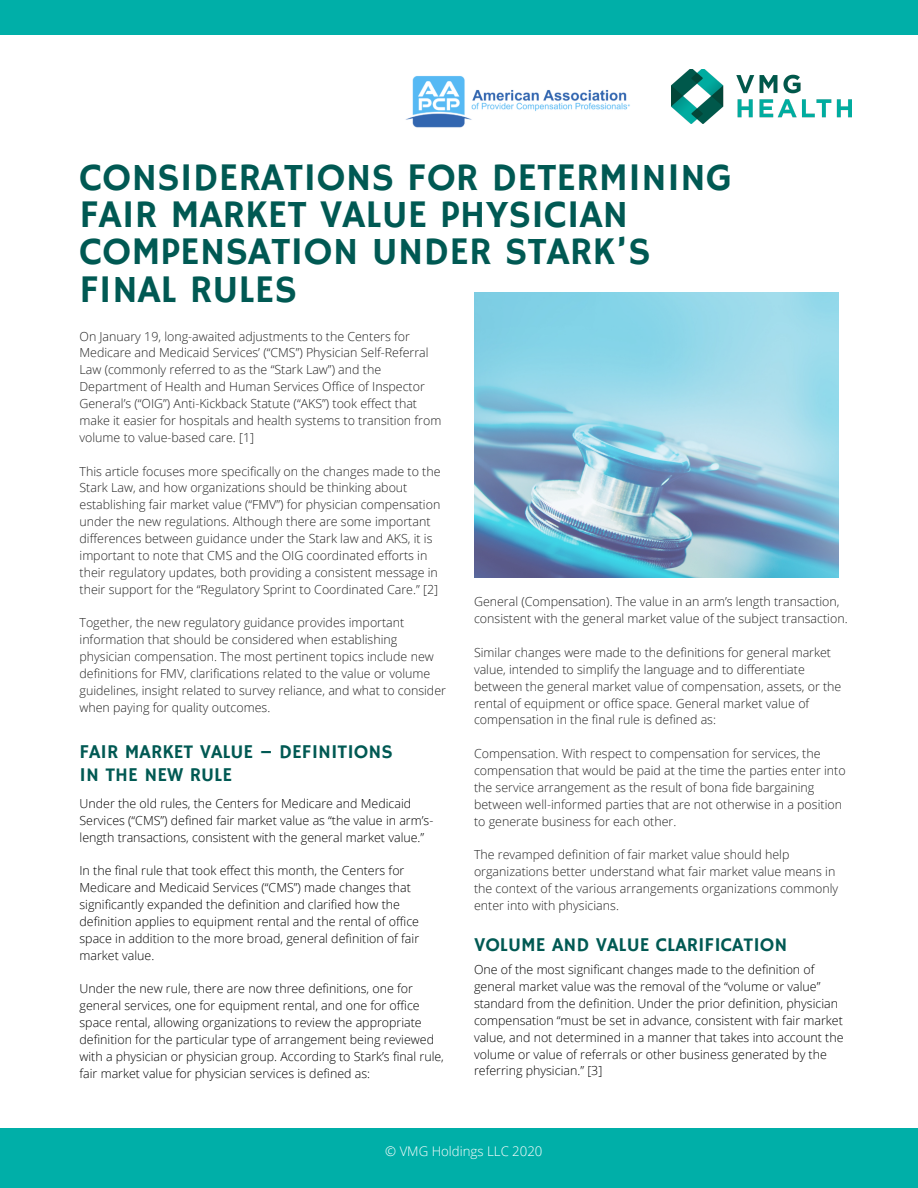
<style>
.page{position:relative;width:918px;height:1188px;background:#fff}
.page>*{position:absolute;margin:0;border:0;box-sizing:border-box;transform-origin:0 0}
.t1{font:39px/37.2px "Hammersmith One";color:#005953}
.t2{font:19.5px "Hammersmith One";color:#005953}
.t3{font:300 13.2px "Open Sans";color:#fff}
.t4{font:300 12.45px/16.8px "Open Sans";color:#222}
.t5{font:300 12.45px/16.8px "Open Sans";color:#000}
</style>
<div class="page">
<img style="left:474px;top:293px;width:365px;height:284px">
<div style="left:0;top:1128px;width:918px;height:60px;background:#00afa8"></div>
<div style="left:0;top:0;width:918px;height:34px;background:#00afa8"></div>
<img style="left:671px;top:69px;width:180px;height:55px">
<img style="left:405px;top:76px;width:225px;height:52px">
<p class="t1" style="left:80px;top:161px;width:654px">CONSIDERATIONS FOR DETERMINING<br>FAIR MARKET VALUE PHYSICIAN<br>COMPENSATION UNDER STARK’S</p>
<p class="t1" style="left:80px;top:272px;width:219px">FINAL RULES</p>
<p class="t4" style="left:80px;top:327px;width:363px">On January 19, long-awaited adjustments to the Centers for Medicare and Medicaid Services’ (“CMS”) Physician Self-Referral Law (commonly referred to as the “Stark Law”) and the Department of Health and Human Services Office of Inspector General’s (“OIG”) Anti-Kickback Statute (“AKS”) took effect that make it easier for hospitals and health systems to transition from volume to value-based care. [1]</p>
<p class="t4" style="left:80px;top:462px;width:362px">This article focuses more specifically on the changes made to the Stark Law, and how organizations should be thinking about establishing fair market value (“FMV”) for physician compensation under the new regulations. Although there are some important differences between guidance under the Stark law and AKS, it is important to note that CMS and the OIG coordinated efforts in their regulatory updates, both providing a consistent message in their support for the “Regulatory Sprint to Coordinated Care.” [2]</p>
<p class="t4" style="left:80px;top:614px;width:368px">Together, the new regulatory guidance provides important information that should be considered when establishing physician compensation. The most pertinent topics include new definitions for FMV, clarifications related to the value or volume guidelines, insight related to survey reliance, and what to consider when paying for quality outcomes.</p>
<p class="t4" style="left:474px;top:593px;width:375px">General (Compensation). The value in an arm’s length transaction, consistent with the general market value of the subject transaction.</p>
<p class="t4" style="left:474px;top:644px;width:369px">Similar changes were made to the definitions for general market value, intended to simplify the language and to differentiate between the general market value of compensation, assets, or the rental of equipment or office space. General market value of compensation in the final rule is defined as:</p>
<p class="t4" style="left:474px;top:745px;width:373px">Compensation. With respect to compensation for services, the compensation that would be paid at the time the parties enter into the service arrangement as the result of bona fide bargaining between well-informed parties that are not otherwise in a position to generate business for each other.</p>
<p class="t4" style="left:474px;top:846px;width:366px">The revamped definition of fair market value should help organizations better understand what fair market value means in the context of the various arrangements organizations commonly enter into with physicians.</p>
<p class="t2" style="left:80px;top:740px;width:315px">FAIR MARKET VALUE – DEFINITIONS</p>
<p class="t2" style="left:80px;top:764px;width:154px">IN THE NEW RULE</p>
<p class="t5" style="left:80px;top:795px;width:355px">Under the old rules, the Centers for Medicare and Medicaid<br>Services (“CMS”) defined fair market value as “the value in arm’s&shy;length transactions, consistent with the general market value.”</p>
<p class="t5" style="left:80px;top:862px;width:341px">In the final rule that took effect this month, the Centers for Medicare and Medicaid Services (“CMS”) made changes that significantly expanded the definition and clarified how the definition applies to equipment rental and the rental of office space in addition to the more broad, general definition of fair market value.</p>
<p class="t5" style="left:80px;top:980px;width:366px">Under the new rule, there are now three definitions, one for general services, one for equipment rental, and one for office space rental, allowing organizations to review the appropriate definition for the particular type of arrangement being reviewed with a physician or physician group. According to Stark’s final rule, fair market value for physician services is defined as:</p>
<p class="t2" style="left:474px;top:933px;width:315px">VOLUME AND VALUE CLARIFICATION</p>
<p class="t5" style="left:474px;top:961px;width:371px">One of the most significant changes made to the definition of general market value was the removal of the “volume or value” standard from the definition. Under the prior definition, physician compensation “must be set in advance, consistent with fair market value, and not determined in a manner that takes into account the volume or value of referrals or other business generated by the referring physician.” [3]</p>
<p class="t3" style="left:385px;top:1142px;width:159px">© VMG Holdings LLC 2020</p>
</div>
